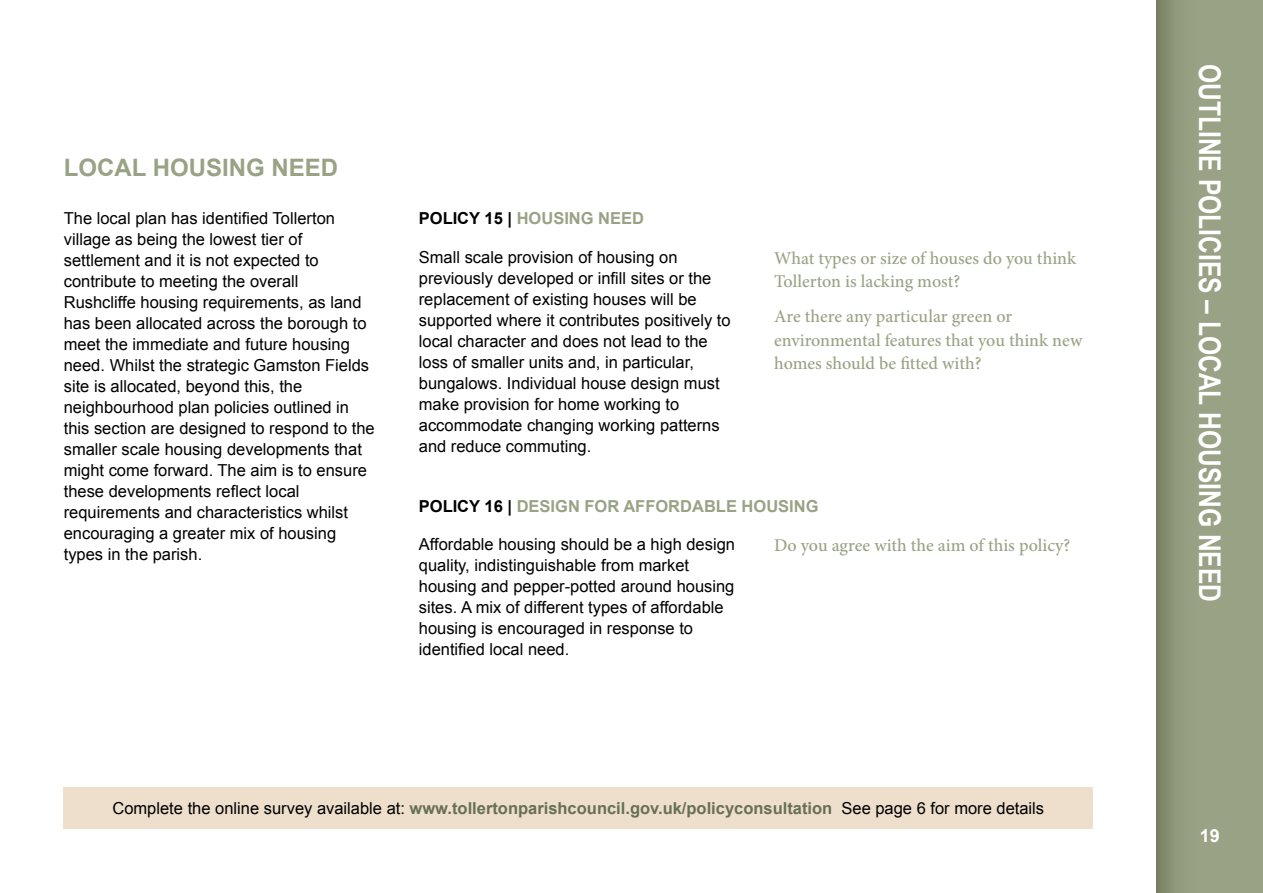
<style>
.page{position:relative;width:1263px;height:893px;background:#fff}
.page>*{position:absolute;margin:0;border:0;box-sizing:border-box;transform-origin:0 0}
.t1{font:700 30px "Arial Narrow";color:#fff}
.t2{font:700 24px "Arial";color:#99a285}
.t3{font:500 18px/23.2px "Minion Pro";color:#99a285}
.t4{font:700 18px "Arial";color:#fff}
.t5{font:16.5px/21px "Arial";color:#000}
.t6{font:700 16.5px "Arial";color:#99a285}
.s1{color:#000}
.s2{font-weight:700;color:#676f54}
</style>
<div class="page">
<svg style="left:1157px;top:0;width:106px;height:893px;background:#949d80"></svg>
<div style="left:64px;top:787px;width:1029px;height:42px;background:#eedfcc"></div>
<h2 class="t2" style="left:64px;top:159px;width:276px">LOCAL HOUSING NEED</h2>
<p class="t5" style="left:64px;top:210px;width:312px">The local plan has identified Tollerton village as being the lowest tier of settlement and it is not expected to contribute to meeting the overall Rushcliffe housing requirements, as land has been allocated across the borough to meet the immediate and future housing need. Whilst the strategic Gamston Fields site is allocated, beyond this, the neighbourhood plan policies outlined in this section are designed to respond to the smaller scale housing developments that might come forward. The aim is to ensure these developments reflect local requirements and characteristics whilst encouraging a greater mix of housing types in the parish.</p>
<p class="t6" style="left:419px;top:212px;width:227px"><span class="s1">POLICY 15 |</span> HOUSING NEED</p>
<p class="t5" style="left:419px;top:248px;width:313px">Small scale provision of housing on previously developed or infill sites or the replacement of existing houses will be supported where it contributes positively to local character and does not lead to the loss of smaller units and, in particular, bungalows. Individual house design must make provision for home working to accommodate changing working patterns and reduce commuting.</p>
<p class="t3" style="left:774px;top:248px;width:304px">What types or size of houses do you think<br>Tollerton is lacking most?</p>
<p class="t3" style="left:774px;top:307px;width:310px">Are there any particular green or environmental features that you think new homes should be fitted with?</p>
<p class="t6" style="left:419px;top:500px;width:401px"><span class="s1">POLICY 16 |</span> DESIGN FOR AFFORDABLE HOUSING</p>
<p class="t5" style="left:419px;top:535px;width:318px">Affordable housing should be a high design quality, indistinguishable from market housing and pepper-potted around housing sites. A mix of different types of affordable housing is encouraged in response to identified local need.</p>
<p class="t3" style="left:774px;top:535px;width:298px">Do you agree with the aim of this policy?</p>
<p class="t5" style="left:112px;top:799px;width:933px">Complete the online survey available at: <span class="s2">www.tollertonparishcouncil.gov.uk/policyconsultation</span> See page 6 for more details</p>
<h1 class="t1" style="left:1221px;top:64px;width:540px;rotate:90deg">OUTLINE POLICIES – LOCAL HOUSING NEED</h1>
<p class="t4" style="left:1200px;top:829px;width:22px">19</p>
</div>
